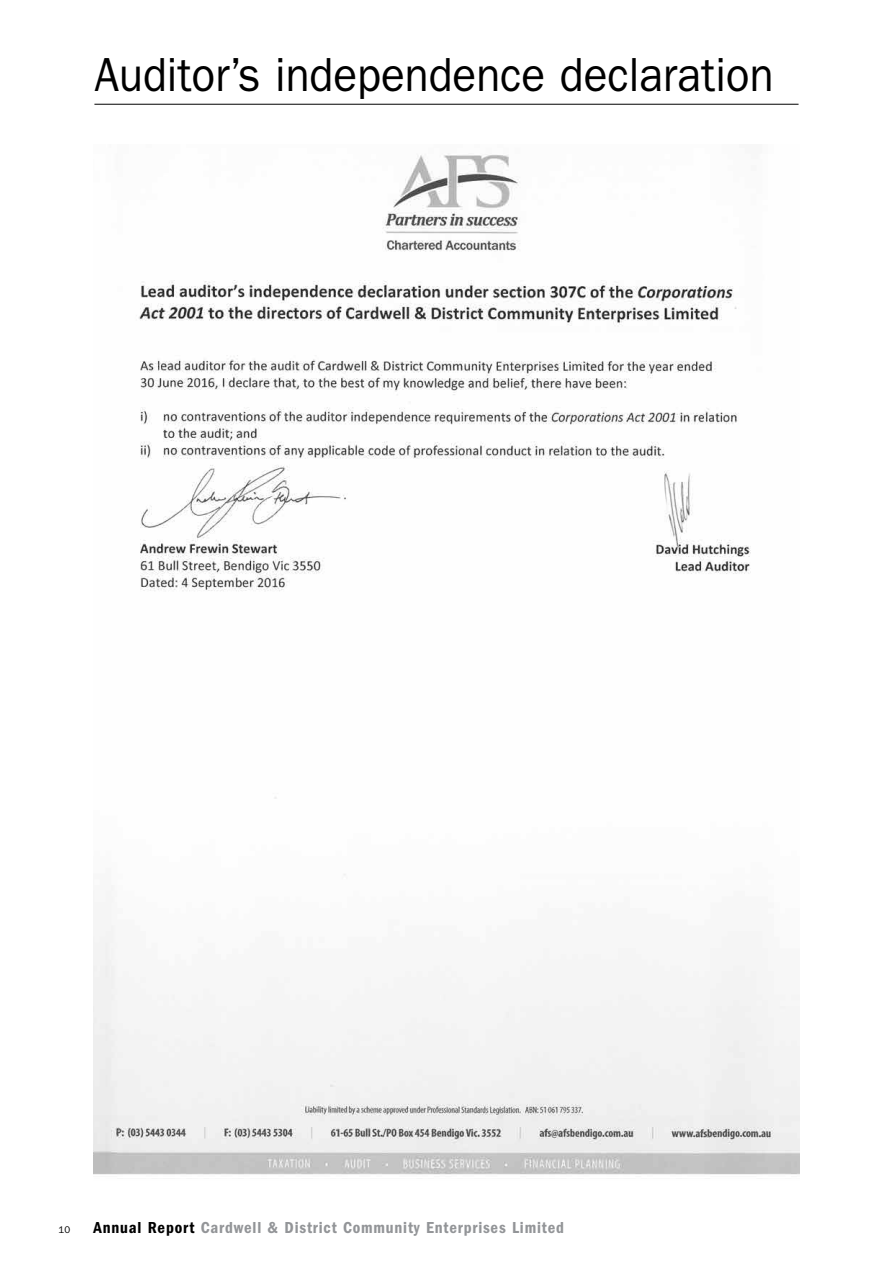
<style>
.page{position:relative;width:893px;height:1263px;background:#fff}
.page>*{position:absolute;margin:0;border:0;box-sizing:border-box;transform-origin:0 0}
.t1{font:48px "Franklin Gothic";color:#000;scale:.92 1}
.t2{font:600 condensed 16.5px "Franklin Gothic";letter-spacing:.05em;color:#939598}
.t3{font:9.75px "Franklin Gothic";color:#000}
.s1{color:#000}
</style>
<div class="page">
<hr style="left:94px;top:104px;width:704px;height:1px;background:#000">
<img style="left:94px;top:155px;width:705px;height:1020px">
<h1 class="t1" style="left:94px;top:47px;width:740px">Auditor’s independence declaration</h1>
<p class="t3" style="left:59px;top:1224px;width:13px">10</p>
<p class="t2" style="left:94px;top:1218px;width:472px"><span class="s1">Annual Report</span> Cardwell &amp; District Community Enterprises Limited</p>
</div>
